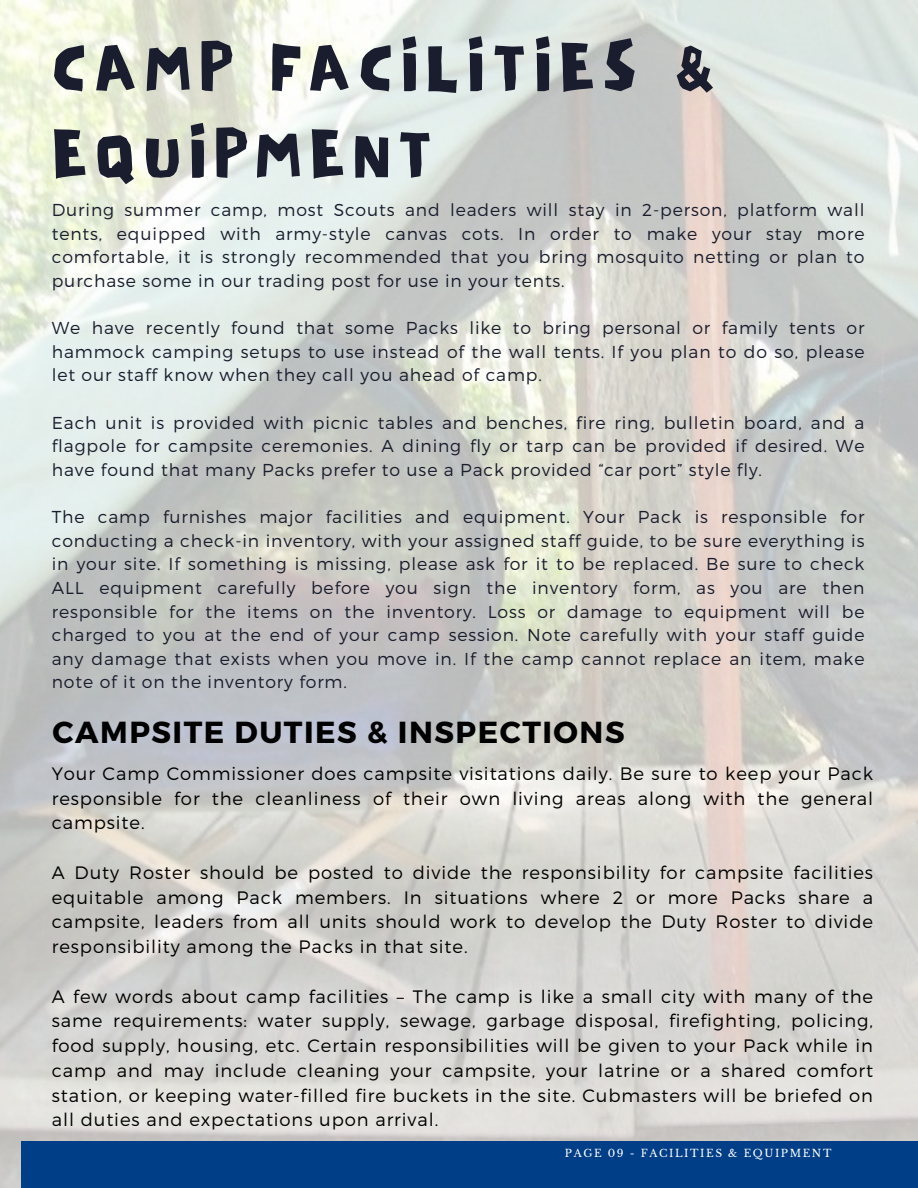
<style>
.page{position:relative;width:918px;height:1188px;background:#fff}
.page>*{position:absolute;margin:0;border:0;box-sizing:border-box;transform-origin:0 0}
.t1{font:75px/86.7px "NF PAGKAKI Regular";letter-spacing:.1em;color:#191d2d}
.t2{font:700 30.45px "Montserrat";letter-spacing:.05em;color:#000}
.t3{font:300 18px/24.8px "Montserrat";letter-spacing:.05em;color:#000;text-align:justify}
.t4{font:300 17.25px/23.7px "Montserrat";letter-spacing:.05em;color:#191d2d;text-align:justify}
.t5{font:10.5px "Libre Baskerville";letter-spacing:.15em;color:#fff}
</style>
<div class="page">
<img style="left:0;top:0;width:918px;height:1188px">
<div style="left:21px;top:1142px;width:897px;height:46px;background:#003f87"></div>
<h1 class="t1" style="left:52px;top:22px;width:665px">CAMP FACILITIES &amp;<br>EQUIPMENT</h1>
<p class="t4" style="left:52px;top:197px;width:814px">During summer camp, most Scouts and leaders will stay in 2-person, platform wall tents, equipped with army-style canvas cots. In order to make your stay more comfortable, it is strongly recommended that you bring mosquito netting or plan to purchase some in our trading post for use in your tents.</p>
<p class="t4" style="left:52px;top:315px;width:814px">We have recently found that some Packs like to bring personal or family tents or hammock camping setups to use instead of the wall tents. If you plan to do so, please let our staff know when they call you ahead of camp.</p>
<p class="t4" style="left:52px;top:410px;width:814px">Each unit is provided with picnic tables and benches, fire ring, bulletin board, and a flagpole for campsite ceremonies. A dining fly or tarp can be provided if desired. We have found that many Packs prefer to use a Pack provided “car port” style fly.</p>
<p class="t4" style="left:52px;top:504px;width:814px">The camp furnishes major facilities and equipment. Your Pack is responsible for conducting a check-in inventory, with your assigned staff guide, to be sure everything is in your site. If something is missing, please ask for it to be replaced. Be sure to check ALL equipment carefully before you sign the inventory form, as you are then responsible for the items on the inventory. Loss or damage to equipment will be charged to you at the end of your camp session. Note carefully with your staff guide any damage that exists when you move in. If the camp cannot replace an item, make note of it on the inventory form.</p>
<h2 class="t2" style="left:53px;top:713px;width:574px">CAMPSITE DUTIES &amp; INSPECTIONS</h2>
<p class="t3" style="left:52px;top:760px;width:823px">Your Camp Commissioner does campsite visitations daily. Be sure to keep your Pack responsible for the cleanliness of their own living areas along with the general campsite.</p>
<p class="t3" style="left:52px;top:859px;width:823px">A Duty Roster should be posted to divide the responsibility for campsite facilities equitable among Pack members. In situations where 2 or more Packs share a campsite, leaders from all units should work to develop the Duty Roster to divide responsibility among the Packs in that site.</p>
<p class="t3" style="left:52px;top:983px;width:823px">A few words about camp facilities – The camp is like a small city with many of the same requirements: water supply, sewage, garbage disposal, firefighting, policing, food supply, housing, etc. Certain responsibilities will be given to your Pack while in camp and may include cleaning your campsite, your latrine or a shared comfort station, or keeping water-filled fire buckets in the site. Cubmasters will be briefed on all duties and expectations upon arrival.</p>
<p class="t5" style="left:565px;top:1147px;width:268px">PAGE 09 - FACILITIES &amp; EQUIPMENT</p>
</div>
